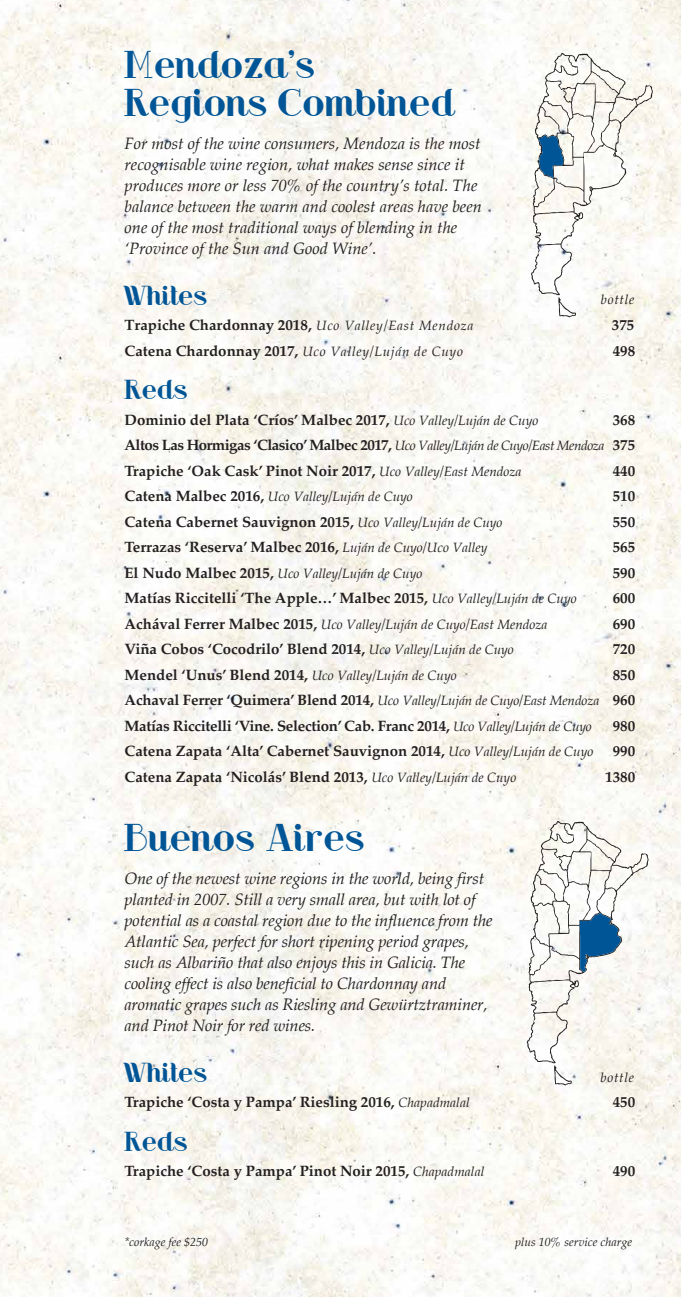
<style>
.page{position:relative;width:681px;height:1297px;background:#fff}
.page>*{position:absolute;margin:0;border:0;box-sizing:border-box;transform-origin:0 0}
.t1{font:36px/37.5px "Riot Squad";letter-spacing:.05em;color:#005596}
.t2{font:25.5px "Riot Squad";letter-spacing:.05em;color:#005596}
.t3{font:italic 16.5px/21px "Palatino";letter-spacing:-.01em;color:#231f20}
.t4{font:700 15px/25.5px "Palatino";color:#231f20;text-align:justify}
.t5{font:italic 13.5px "Palatino";color:#231f20}
.t6{font:italic 12px "Palatino";color:#231f20}
.s1{font-weight:400;font-style:italic;font-size:13.5px}
.s2{font-weight:700;font-style:normal;font-size:15px}
</style>
<div class="page">
<img style="left:0;top:0;width:680px;height:1297px">
<svg style="left:530px;top:53px;width:123px;height:265px"></svg>
<svg style="left:526px;top:821px;width:122px;height:265px"></svg>
<h1 class="t1" style="left:124px;top:46px;width:331px">Mendoza’s<br>Regions Combined</h1>
<p class="t3" style="left:124px;top:132px;width:359px">For most of the wine consumers, Mendoza is the most recognisable wine region, what makes sense since it produces more or less 70% of the country’s total. The balance between the warm and coolest areas have been one of the most traditional ways of blending in the ‘Province of the Sun and Good Wine’.</p>
<h2 class="t2" style="left:124px;top:281px;width:84px">Whites</h2>
<p class="t4" style="left:124px;top:312px;width:350px">Trapiche Chardonnay 2018, <span class="s1">Uco Valley/East Mendoza<br></span>Catena Chardonnay 2017, <span class="s1">Uco Valley/Luján de Cuyo</span></p>
<p class="t5" style="left:600px;top:288px;width:35px">bottle</p>
<p class="t4" style="left:611px;top:312px;width:24px">375</p>
<p class="t4" style="left:612px;top:337px;width:24px">498</p>
<h2 class="t2" style="left:124px;top:376px;width:64px">Reds</h2>
<p class="t4" style="left:124px;top:406px;width:415px">Dominio del Plata ‘Críos’ Malbec 2017, <span class="s1">Uco Valley/Luján de Cuyo</span></p>
<p class="t4" style="left:124px;top:406px;width:512px;text-indent:488px">368<br>Altos Las Hormigas ‘Clasico’ Malbec 2017, <span class="s1">Uco Valley/Luján de Cuyo/East Mendoza</span> 375<br>Trapiche ‘Oak Cask’ Pinot Noir 2017, <span class="s1">Uco Valley/East Mendoza</span></p>
<p class="t4" style="left:612px;top:457px;width:24px">440</p>
<p class="t5" style="left:124px;top:485px;width:290px"><span class="s2">Catena Malbec 2016,</span> Uco Valley/Luján de Cuyo</p>
<p class="t4" style="left:612px;top:483px;width:24px">510</p>
<p class="t4" style="left:124px;top:508px;width:379px">Catena Cabernet Sauvignon 2015, <span class="s1">Uco Valley/Luján de Cuyo</span></p>
<p class="t4" style="left:612px;top:508px;width:24px">550</p>
<p class="t4" style="left:124px;top:534px;width:364px">Terrazas ‘Reserva’ Malbec 2016, <span class="s1">Luján de Cuyo/Uco Valley</span></p>
<p class="t4" style="left:612px;top:534px;width:24px">565</p>
<p class="t5" style="left:124px;top:562px;width:299px"><span class="s2">El Nudo Malbec 2015,</span> Uco Valley/Luján de Cuyo</p>
<p class="t4" style="left:612px;top:559px;width:24px">590</p>
<p class="t4" style="left:124px;top:585px;width:453px">Matías Riccitelli ‘The Apple…’ Malbec 2015, <span class="s1">Uco Valley/Luján de Cuyo</span></p>
<p class="t4" style="left:612px;top:585px;width:24px">600</p>
<p class="t5" style="left:124px;top:613px;width:424px"><span class="s2">Achával Ferrer Malbec 2015,</span> Uco Valley/Luján de Cuyo/East Mendoza</p>
<p class="t4" style="left:612px;top:610px;width:24px">690</p>
<p class="t4" style="left:124px;top:636px;width:391px">Viña Cobos ‘Cocodrilo’ Blend 2014, <span class="s1">Uco Valley/Luján de Cuyo</span></p>
<p class="t4" style="left:612px;top:636px;width:24px">720</p>
<p class="t4" style="left:124px;top:661px;width:333px">Mendel ‘Unus’ Blend 2014, <span class="s1">Uco Valley/Luján de Cuyo</span></p>
<p class="t4" style="left:124px;top:661px;width:512px;text-indent:488px">850<br>Achaval Ferrer ‘Quimera’ Blend 2014, <span class="s1">Uco Valley/Luján de Cuyo/East Mendoza</span> 960<br>Matías Riccitelli ‘Vine. Selection’ Cab. Franc 2014, <span class="s1">Uco Valley/Luján de Cuyo</span></p>
<p class="t4" style="left:612px;top:712px;width:24px">980</p>
<p class="t4" style="left:124px;top:738px;width:470px">Catena Zapata ‘Alta’ Cabernet Sauvignon 2014, <span class="s1">Uco Valley/Luján de Cuyo</span></p>
<p class="t4" style="left:612px;top:738px;width:24px">990</p>
<p class="t4" style="left:124px;top:763px;width:393px">Catena Zapata ‘Nicolás’ Blend 2013, <span class="s1">Uco Valley/Luján de Cuyo</span></p>
<p class="t4" style="left:605px;top:763px;width:31px">1380</p>
<h1 class="t1" style="left:124px;top:819px;width:241px">Buenos Aires</h1>
<p class="t3" style="left:124px;top:867px;width:369px">One of the newest wine regions in the world, being first planted in 2007. Still a very small area, but with lot of potential as a coastal region due to the influence from the Atlantic Sea, perfect for short ripening period grapes, such as Albariño that also enjoys this in Galicia. The cooling effect is also beneficial to Chardonnay and aromatic grapes such as Riesling and Gewürtztraminer, and Pinot Noir for red wines.</p>
<h2 class="t2" style="left:124px;top:1058px;width:84px">Whites</h2>
<p class="t4" style="left:124px;top:1089px;width:346px">Trapiche ‘Costa y Pampa’ Riesling 2016, <span class="s1">Chapadmalal</span></p>
<p class="t4" style="left:612px;top:1089px;width:24px">450</p>
<h2 class="t2" style="left:124px;top:1127px;width:64px">Reds</h2>
<p class="t4" style="left:124px;top:1158px;width:361px">Trapiche ‘Costa y Pampa’ Pinot Noir 2015, <span class="s1">Chapadmalal</span></p>
<p class="t4" style="left:612px;top:1158px;width:24px">490</p>
<p class="t5" style="left:600px;top:1066px;width:35px">bottle</p>
<p class="t6" style="left:124px;top:1232px;width:85px">*corkage fee $250</p>
<p class="t6" style="left:515px;top:1232px;width:118px">plus 10% service charge</p>
</div>
